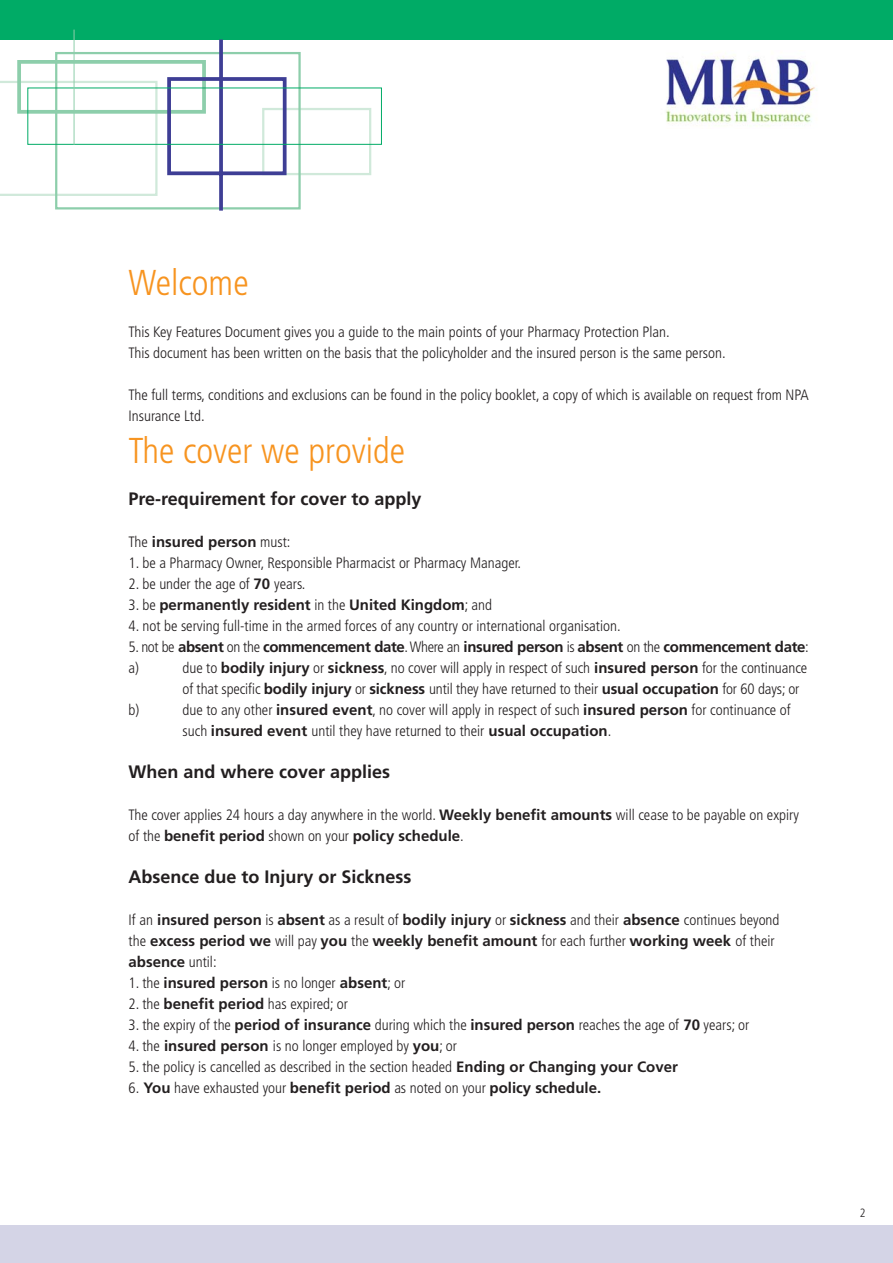
<style>
.page{position:relative;width:893px;height:1263px;background:#fff}
.page>*{position:absolute;margin:0;border:0;box-sizing:border-box;transform-origin:0 0}
.t1{font:300 condensed 36px "Frutiger";color:#f79420}
.t2{font:700 18px "Frutiger";color:#231f20}
.t3{font:300 condensed 15px/21px "Frutiger";color:#231f20}
.t4{font:700 15px/21px "Frutiger";color:#231f20}
.t5{font:700 15px/21px "Frutiger";letter-spacing:-.025em;color:#231f20}
.t6{font:300 condensed 12px "Frutiger";color:#231f20}
.s1{font-weight:300;font-stretch:condensed}
.s2{font-weight:700;font-stretch:normal}
</style>
<div class="page">
<div style="left:262px;top:108px;width:109px;height:67px;border:2px solid #d0e9da"></div>
<svg style="left:0;top:81px;width:158px;height:115px"></svg>
<div style="left:0;top:0;width:893px;height:40px;background:#00ab66"></div>
<div style="left:17px;top:60px;width:189px;height:54px;border:4px solid #8dceab"></div>
<div style="left:55px;top:52px;width:246px;height:158px;border:2px solid #8dceab"></div>
<svg style="left:165px;top:39px;width:123px;height:172px"></svg>
<div style="left:27px;top:88px;width:355px;height:57px;border:1px solid #00ab66"></div>
<hr style="left:74px;top:30px;width:1px;height:115px;background:#8dceab">
<div style="left:0;top:1225px;width:893px;height:38px;background:#d4d4e6"></div>
<img style="left:666px;top:56px;width:149px;height:70px">
<h1 class="t1" style="left:129px;top:268px;width:122px">Welcome</h1>
<p class="t3" style="left:129px;top:322px;width:598px">This Key Features Document gives you a guide to the main points of your Pharmacy Protection Plan.<br>This document has been written on the basis that the policyholder and the insured person is the same person.</p>
<p class="t3" style="left:129px;top:385px;width:682px">The full terms, conditions and exclusions can be found in the policy booklet, a copy of which is available on request from NPA<br>Insurance Ltd.</p>
<h1 class="t1" style="left:129px;top:436px;width:278px">The cover we provide</h1>
<p class="t2" style="left:129px;top:491px;width:294px">Pre-requirement for cover to apply</p>
<p class="t4" style="left:129px;top:532px;width:163px"><span class="s1">The</span> insured person <span class="s1">must:</span></p>
<p class="t3" style="left:129px;top:553px;width:394px">1. be a Pharmacy Owner, Responsible Pharmacist or Pharmacy Manager.</p>
<p class="t3" style="left:129px;top:574px;width:178px">2. be under the age of <span class="s2">70</span> years.</p>
<p class="t4" style="left:129px;top:595px;width:365px"><span class="s1">3. be</span> permanently resident <span class="s1">in the</span> United Kingdom<span class="s1">; and</span></p>
<p class="t3" style="left:129px;top:616px;width:494px">4. not be serving full-time in the armed forces of any country or international organisation.</p>
<p class="t5" style="left:129px;top:637px;width:682px"><span class="s1">5. not be</span> absent <span class="s1">on the</span> commencement date<span class="s1">. Where an</span> insured person <span class="s1">is</span> absent <span class="s1">on the</span> commencement date<span class="s1">: a)</span></p>
<p class="t3" style="left:183px;top:658px;width:626px">due to <span class="s2">bodily injury</span> or <span class="s2">sickness</span>, no cover will apply in respect of such <span class="s2">insured person</span> for the continuance of that specific <span class="s2">bodily injury</span> or <span class="s2">sickness</span> until they have returned to their <span class="s2">usual occupation</span> for 60 days; or</p>
<p class="t3" style="left:129px;top:700px;width:12px">b)</p>
<p class="t3" style="left:183px;top:700px;width:610px">due to any other <span class="s2">insured event</span>, no cover will apply in respect of such <span class="s2">insured person</span> for continuance of such <span class="s2">insured event</span> until they have returned to their <span class="s2">usual occupation</span>.</p>
<p class="t2" style="left:129px;top:764px;width:263px">When and where cover applies</p>
<p class="t3" style="left:129px;top:805px;width:672px">The cover applies 24 hours a day anywhere in the world. <span class="s2">Weekly benefit amounts</span> will cease to be payable on expiry of the <span class="s2">benefit period</span> shown on your <span class="s2">policy schedule</span>.</p>
<p class="t2" style="left:129px;top:869px;width:284px">Absence due to Injury or Sickness</p>
<p class="t4" style="left:129px;top:910px;width:652px"><span class="s1">If an</span> insured person <span class="s1">is</span> absent <span class="s1">as a result of</span> bodily injury <span class="s1">or</span> sickness <span class="s1">and their</span> absence <span class="s1">continues beyond the</span> excess period we <span class="s1">will pay</span> you <span class="s1">the</span> weekly benefit amount <span class="s1">for each further</span> working week <span class="s1">of their </span>absence <span class="s1">until:</span></p>
<p class="t4" style="left:129px;top:973px;width:278px"><span class="s1">1. the</span> insured person <span class="s1">is no longer</span> absent<span class="s1">; or</span></p>
<p class="t3" style="left:129px;top:994px;width:221px">2. the <span class="s2">benefit period</span> has expired; or</p>
<p class="t3" style="left:129px;top:1015px;width:622px">3. the expiry of the <span class="s2">period of insurance</span> during which the <span class="s2">insured person</span> reaches the age of <span class="s2">70</span> years; or</p>
<p class="t3" style="left:129px;top:1036px;width:330px">4. the <span class="s2">insured person</span> is no longer employed by <span class="s2">you</span>; or</p>
<p class="t3" style="left:129px;top:1057px;width:551px">5. the policy is cancelled as described in the section headed <span class="s2">Ending or Changing your Cover</span></p>
<p class="t3" style="left:129px;top:1078px;width:474px">6. <span class="s2">You</span> have exhausted your <span class="s2">benefit period</span> as noted on your <span class="s2">policy schedule.</span></p>
<p class="t6" style="left:860px;top:1208px;width:7px">2</p>
</div>
